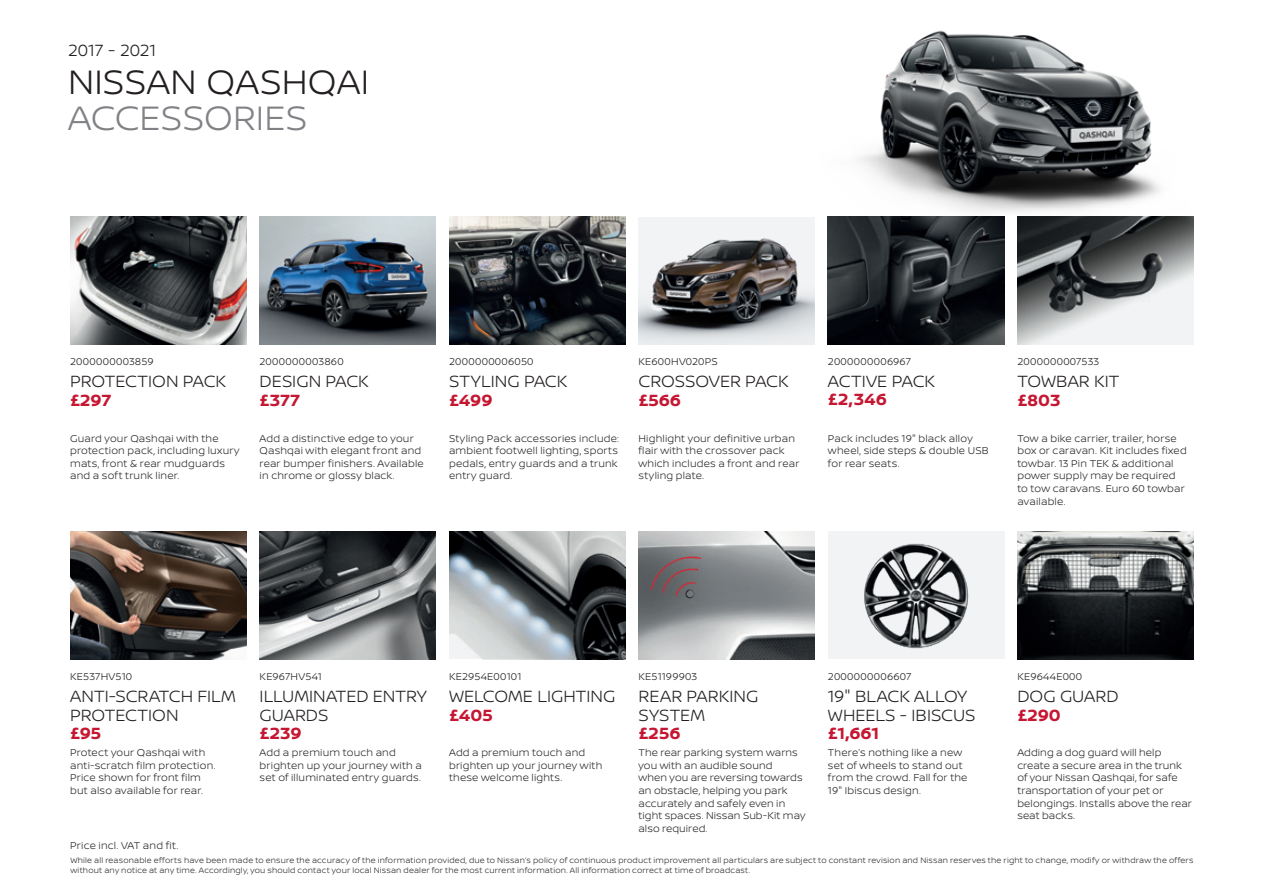
<style>
.page{position:relative;width:1263px;height:893px;background:#fff}
.page>*{position:absolute;margin:0;border:0;box-sizing:border-box;transform-origin:0 0}
.t1{font:300 36px "Nissan Brand";letter-spacing:.01em;color:#231f20}
.t2{font:300 36px "Nissan Brand";color:#808285}
.t3{font:300 17.25px/18.8px "Nissan Brand";color:#231f20}
.t4{font:700 17.25px "Nissan Brand";letter-spacing:-.005em;color:#c51632}
.t5{font:300 10.5px/12.6px "Nissan Brand";letter-spacing:.015em;color:#231f20}
.t6{font:300 10.5px "Nissan Brand";letter-spacing:.035em;color:#231f20}
.t7{font:300 8.25px/9.9px "Nissan Brand";letter-spacing:.025em;color:#231f20}
</style>
<div class="page">
<img style="left:814px;top:30px;width:380px;height:204px">
<div style="left:828px;top:531px;width:176px;height:128px;background:#f2f3f4"></div>
<img style="left:864px;top:543px;width:105px;height:106px">
<img style="left:260px;top:217px;width:176px;height:127px">
<img style="left:1017px;top:217px;width:176px;height:127px">
<img style="left:449px;top:217px;width:176px;height:127px">
<img style="left:828px;top:217px;width:176px;height:127px">
<div style="left:638px;top:217px;width:176px;height:127px;background:#f2f3f4"></div>
<img style="left:638px;top:238px;width:176px;height:105px">
<img style="left:70px;top:217px;width:176px;height:127px">
<img style="left:70px;top:531px;width:176px;height:128px">
<img style="left:260px;top:531px;width:176px;height:128px">
<img style="left:449px;top:531px;width:176px;height:128px">
<img style="left:1017px;top:531px;width:176px;height:128px">
<img style="left:638px;top:531px;width:176px;height:128px">
<h2 class="t3" style="left:68px;top:40px;width:90px">2017 - 2021</h2>
<h1 class="t1" style="left:68px;top:56px;width:303px">NISSAN QASHQAI</h1>
<h1 class="t2" style="left:68px;top:92px;width:241px">ACCESSORIES</h1>
<p class="t6" style="left:70px;top:354px;width:85px">2000000003859</p>
<h2 class="t3" style="left:70px;top:371px;width:157px">PROTECTION PACK</h2>
<h2 class="t4" style="left:70px;top:388px;width:43px">£297</h2>
<p class="t5" style="left:70px;top:431px;width:171px">Guard your Qashqai with the protection pack, including luxury mats, front &amp; rear mudguards and a soft trunk liner.</p>
<p class="t6" style="left:260px;top:354px;width:86px">2000000003860</p>
<h2 class="t3" style="left:260px;top:371px;width:111px">DESIGN PACK</h2>
<h2 class="t4" style="left:260px;top:388px;width:42px">£377</h2>
<p class="t5" style="left:260px;top:431px;width:166px">Add a distinctive edge to your<br>Qashqai with elegant front and rear bumper finishers. Available in chrome or glossy black.</p>
<p class="t6" style="left:449px;top:354px;width:86px">2000000006050</p>
<h2 class="t3" style="left:449px;top:371px;width:120px">STYLING PACK</h2>
<h2 class="t4" style="left:449px;top:388px;width:45px">£499</h2>
<p class="t5" style="left:449px;top:431px;width:171px">Styling Pack accessories include: ambient footwell lighting, sports pedals, entry guards and a trunk entry guard.</p>
<p class="t5" style="left:638px;top:355px;width:81px">KE600HV020PS</p>
<h2 class="t3" style="left:638px;top:371px;width:152px">CROSSOVER PACK</h2>
<h2 class="t4" style="left:638px;top:388px;width:44px">£566</h2>
<p class="t5" style="left:638px;top:431px;width:162px">Highlight your definitive urban flair with the crossover pack which includes a front and rear styling plate.</p>
<p class="t6" style="left:828px;top:354px;width:85px">2000000006967</p>
<h2 class="t3" style="left:828px;top:371px;width:109px">ACTIVE PACK</h2>
<h2 class="t4" style="left:828px;top:387px;width:61px">£2,346</h2>
<p class="t5" style="left:828px;top:431px;width:162px">Pack includes 19" black alloy wheel, side steps &amp; double USB for rear seats.</p>
<p class="t6" style="left:1017px;top:354px;width:83px">2000000007533</p>
<h2 class="t3" style="left:1017px;top:371px;width:104px">TOWBAR KIT</h2>
<h2 class="t4" style="left:1017px;top:388px;width:45px">£803</h2>
<p class="t5" style="left:1017px;top:431px;width:171px">Tow a bike carrier, trailer, horse box or caravan. Kit includes fixed towbar. 13 Pin TEK &amp; additional power supply may be required to tow caravans. Euro 60 towbar available.</p>
<p class="t5" style="left:70px;top:669px;width:64px">KE537HV510</p>
<h2 class="t3" style="left:70px;top:686px;width:167px">ANTI-SCRATCH FILM<br>PROTECTION</h2>
<h2 class="t4" style="left:70px;top:721px;width:33px">£95</h2>
<p class="t5" style="left:70px;top:746px;width:147px">Protect your Qashqai with anti-scratch film protection.<br>Price shown for front film but also available for rear.</p>
<p class="t5" style="left:260px;top:669px;width:64px">KE967HV541</p>
<h2 class="t3" style="left:260px;top:686px;width:169px">ILLUMINATED ENTRY<br>GUARDS</h2>
<h2 class="t4" style="left:260px;top:721px;width:44px">£239</h2>
<p class="t5" style="left:260px;top:746px;width:164px">Add a premium touch and brighten up your journey with a set of illuminated entry guards.</p>
<p class="t5" style="left:449px;top:669px;width:74px">KE2954E00101</p>
<h2 class="t3" style="left:449px;top:686px;width:168px">WELCOME LIGHTING</h2>
<h2 class="t4" style="left:449px;top:702px;width:46px">£405</h2>
<p class="t5" style="left:449px;top:746px;width:155px">Add a premium touch and brighten up your journey with these welcome lights.</p>
<p class="t5" style="left:638px;top:669px;width:60px">KE51199903</p>
<h2 class="t3" style="left:638px;top:686px;width:121px">REAR PARKING<br>SYSTEM</h2>
<h2 class="t4" style="left:638px;top:721px;width:44px">£256</h2>
<p class="t5" style="left:638px;top:746px;width:169px">The rear parking system warns you with an audible sound<br>when you are reversing towards an obstacle, helping you park accurately and safely even in tight spaces. Nissan Sub-Kit may also required.</p>
<p class="t6" style="left:828px;top:669px;width:85px">2000000006607</p>
<h2 class="t3" style="left:828px;top:686px;width:149px">19" BLACK ALLOY<br>WHEELS - IBISCUS</h2>
<h2 class="t4" style="left:828px;top:721px;width:53px">£1,661</h2>
<p class="t5" style="left:828px;top:746px;width:141px">There’s nothing like a new set of wheels to stand out from the crowd. Fall for the<br>19" Ibiscus design.</p>
<p class="t5" style="left:1017px;top:669px;width:66px">KE9644E000</p>
<h2 class="t3" style="left:1017px;top:686px;width:103px">DOG GUARD</h2>
<h2 class="t4" style="left:1017px;top:702px;width:45px">£290</h2>
<p class="t5" style="left:1017px;top:746px;width:176px">Adding a dog guard will help create a secure area in the trunk of your Nissan Qashqai, for safe transportation of your pet or belongings. Installs above the rear seat backs.</p>
<p class="t5" style="left:70px;top:839px;width:109px">Price incl. VAT and fit.</p>
<p class="t7" style="left:70px;top:855px;width:1124px">While all reasonable efforts have been made to ensure the accuracy of the information provided, due to Nissan’s policy of continuous product improvement all particulars are subject to constant revision and Nissan reserves the right to change, modify or withdraw the offers without any notice at any time. Accordingly, you should contact your local Nissan dealer for the most current information. All information correct at time of broadcast.</p>
</div>
